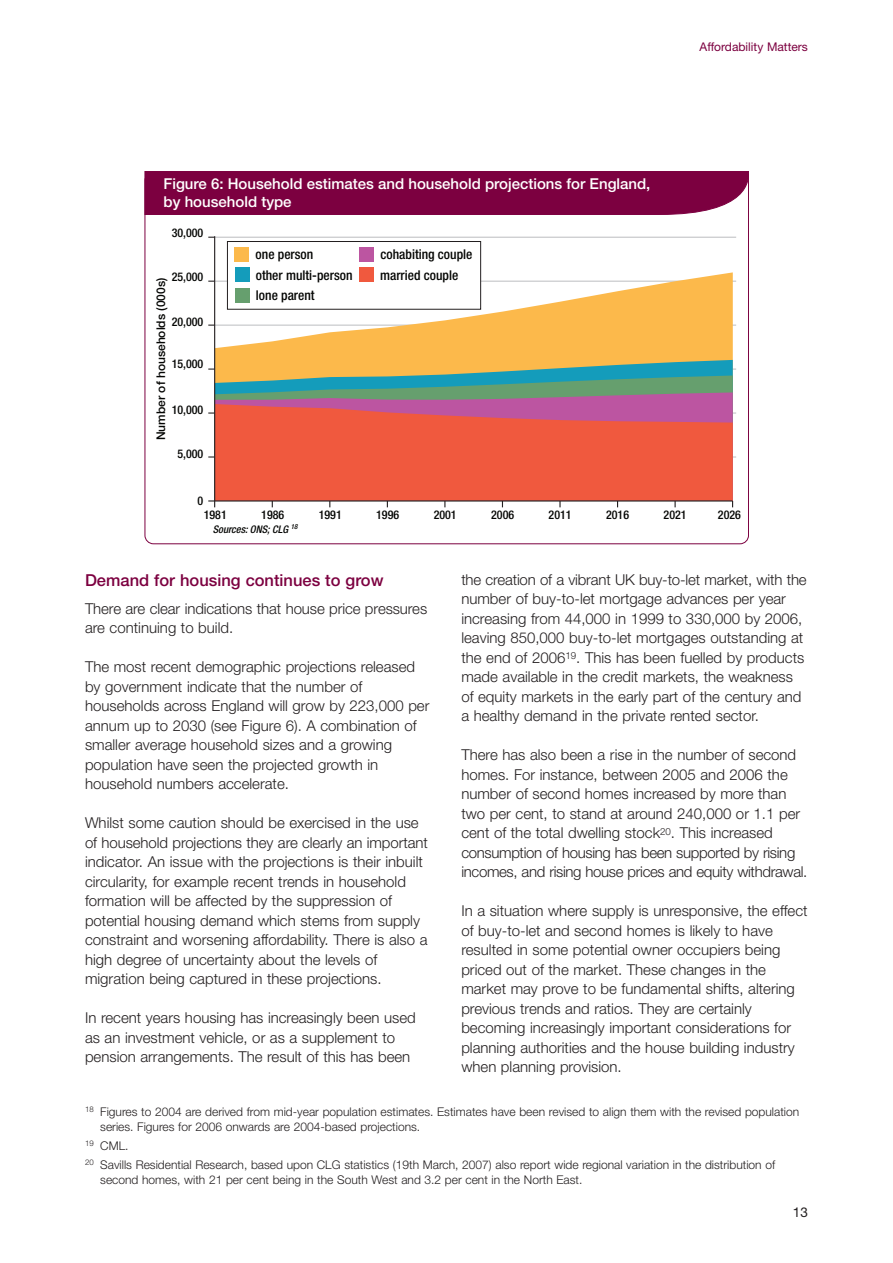
<style>
.page{position:relative;width:893px;height:1263px;background:#fff}
.page>*{position:absolute;margin:0;border:0;box-sizing:border-box;transform-origin:0 0}
.t1{font:500 16.5px "Helvetica Neue";color:#7c0040}
.t2{font:300 15px/19.5px "Helvetica Neue";color:#231f20}
.t3{font:500 15px/18px "Helvetica Neue";color:#fff}
.t4{font:500 condensed 13.5px/20.4px "Helvetica Neue";color:#040503}
.t5{font:13.5px "Helvetica Neue";color:#231f20}
.t6{font:300 12px/15px "Helvetica Neue";color:#231f20}
.t7{font:500 condensed 12px "Helvetica Neue";color:#040503}
.t8{font:500 12px "Helvetica Neue";color:#040503}
.t9{font:12px "Helvetica Neue";color:#7c0040}
.t10{font:italic 500 condensed 10.5px "Helvetica Neue";color:#040503}
</style>
<div class="page">
<svg style="left:145px;top:215px;width:604px;height:329px"></svg>
<div style="left:145px;top:171px;width:604px;height:44px;background:#7c0040"></div>
<svg style="left:559px;top:501px;width:2px;height:6px"></svg>
<svg style="left:674px;top:501px;width:2px;height:6px"></svg>
<svg style="left:208px;top:412px;width:6px;height:2px"></svg>
<svg style="left:208px;top:368px;width:6px;height:2px"></svg>
<hr style="left:215px;top:457px;width:521px;height:1px;background:#bcbdc0">
<hr style="left:215px;top:413px;width:521px;height:1px;background:#bcbdc0">
<hr style="left:215px;top:369px;width:521px;height:1px;background:#bcbdc0">
<hr style="left:215px;top:325px;width:521px;height:1px;background:#bcbdc0">
<hr style="left:215px;top:281px;width:521px;height:1px;background:#bcbdc0">
<hr style="left:215px;top:237px;width:521px;height:1px;background:#bcbdc0">
<div style="left:227px;top:241px;width:254px;height:68px;background:#fff"></div>
<div style="left:227px;top:241px;width:254px;height:69px;border:1px solid #231f20"></div>
<svg style="left:215px;top:272px;width:518px;height:88px;fill:#fcb94b"></svg>
<svg style="left:215px;top:360px;width:518px;height:15px;background:#b5b06d"></svg>
<svg style="left:215px;top:375px;width:518px;height:17px;background:#4a9f90"></svg>
<svg style="left:215px;top:392px;width:518px;height:12px;background:#92778a"></svg>
<svg style="left:215px;top:404px;width:518px;height:96px;background:#e95849"></svg>
<div style="left:234px;top:247px;width:15px;height:15px;background:#fcb94b"></div>
<div style="left:235px;top:267px;width:14px;height:15px;background:#149cbb"></div>
<div style="left:235px;top:288px;width:15px;height:14px;background:#669f6e"></div>
<div style="left:359px;top:247px;width:15px;height:15px;background:#bc55a1"></div>
<div style="left:359px;top:267px;width:15px;height:15px;background:#f0593e"></div>
<hr style="left:208px;top:500px;width:525px;height:1px;background:#231f20">
<hr style="left:214px;top:236px;width:1px;height:271px;background:#231f20">
<p class="t3" style="left:164px;top:176px;width:488px">Figure 6: Household estimates and household projections for England, by household type</p>
<p class="t7" style="left:172px;top:229px;width:33px">30,000</p>
<p class="t7" style="left:172px;top:272px;width:33px">25,000</p>
<p class="t8" style="left:157px;top:440px;width:164px;rotate:-90deg">Number of households (000s)</p>
<p class="t7" style="left:172px;top:317px;width:33px">20,000</p>
<p class="t7" style="left:172px;top:360px;width:33px">15,000</p>
<p class="t7" style="left:172px;top:405px;width:33px">10,000</p>
<p class="t7" style="left:177px;top:449px;width:27px">5,000</p>
<p class="t7" style="left:198px;top:496px;width:7px">0</p>
<p class="t4" style="left:256px;top:246px;width:98px">one person<br>other multi-person lone parent</p>
<p class="t4" style="left:380px;top:245px;width:94px">cohabiting couple married couple</p>
<p class="t9" style="left:700px;top:43px;width:110px">Affordability Matters</p>
<p class="t7" style="left:204px;top:510px;width:25px">1981</p>
<p class="t7" style="left:261px;top:510px;width:25px">1986</p>
<p class="t7" style="left:319px;top:510px;width:25px">1991</p>
<p class="t7" style="left:376px;top:510px;width:25px">1996</p>
<p class="t7" style="left:434px;top:510px;width:25px">2001</p>
<p class="t7" style="left:491px;top:510px;width:25px">2006</p>
<p class="t7" style="left:549px;top:510px;width:25px">2011</p>
<p class="t7" style="left:606px;top:510px;width:25px">2016</p>
<p class="t7" style="left:664px;top:510px;width:25px">2021</p>
<p class="t7" style="left:718px;top:510px;width:25px">2026</p>
<p class="t10" style="left:213px;top:526px;width:87px">Sources: ONS; CLG <sup>18</sup></p>
<p class="t1" style="left:85px;top:574px;width:300px">Demand for housing continues to grow</p>
<p class="t2" style="left:85px;top:600px;width:344px">There are clear indications that house price pressures are continuing to build.</p>
<p class="t2" style="left:85px;top:659px;width:346px">The most recent demographic projections released by government indicate that the number of households across England will grow by 223,000 per annum up to 2030 (see Figure 6). A combination of smaller average household sizes and a growing population have seen the projected growth in household numbers accelerate.</p>
<p class="t2" style="left:85px;top:815px;width:344px">Whilst some caution should be exercised in the use of household projections they are clearly an important indicator. An issue with the projections is their inbuilt circularity, for example recent trends in household formation will be affected by the suppression of potential housing demand which stems from supply constraint and worsening affordability. There is also a high degree of uncertainty about the levels of migration being captured in these projections.</p>
<p class="t2" style="left:85px;top:1010px;width:332px">In recent years housing has increasingly been used as an investment vehicle, or as a supplement to pension arrangements. The result of this has been</p>
<p class="t2" style="left:461px;top:571px;width:347px">the creation of a vibrant UK buy-to-let market, with the number of buy-to-let mortgage advances per year increasing from 44,000 in 1999 to 330,000 by 2006, leaving 850,000 buy-to-let mortgages outstanding at the end of 2006<sup>19</sup>. This has been fuelled by products made available in the credit markets, the weakness of equity markets in the early part of the century and a healthy demand in the private rented sector.</p>
<p class="t2" style="left:461px;top:747px;width:348px">There has also been a rise in the number of second homes. For instance, between 2005 and 2006 the number of second homes increased by more than two per cent, to stand at around 240,000 or 1.1 per cent of the total dwelling stock<sup>20</sup>. This increased consumption of housing has been supported by rising incomes, and rising house prices and equity withdrawal.</p>
<p class="t2" style="left:461px;top:903px;width:348px">In a situation where supply is unresponsive, the effect of buy-to-let and second homes is likely to have resulted in some potential owner occupiers being priced out of the market. These changes in the market may prove to be fundamental shifts, altering previous trends and ratios. They are certainly becoming increasingly important considerations for planning authorities and the house building industry when planning provision.</p>
<p class="t6" style="left:100px;top:1105px;width:701px;text-indent:-15px"><sup>18</sup> Figures to 2004 are derived from mid-year population estimates. Estimates have been revised to align them with the revised population series. Figures for 2006 onwards are 2004-based projections.</p>
<p class="t6" style="left:85px;top:1137px;width:692px;line-height:19.2px"><sup>19</sup> CML.<br><sup>20</sup> Savills Residential Research, based upon CLG statistics (19th March, 2007) also report wide regional variation in the distribution of</p>
<p class="t6" style="left:100px;top:1173px;width:484px">second homes, with 21 per cent being in the South West and 3.2 per cent in the North East.</p>
<p class="t5" style="left:793px;top:1208px;width:17px">13</p>
</div>
